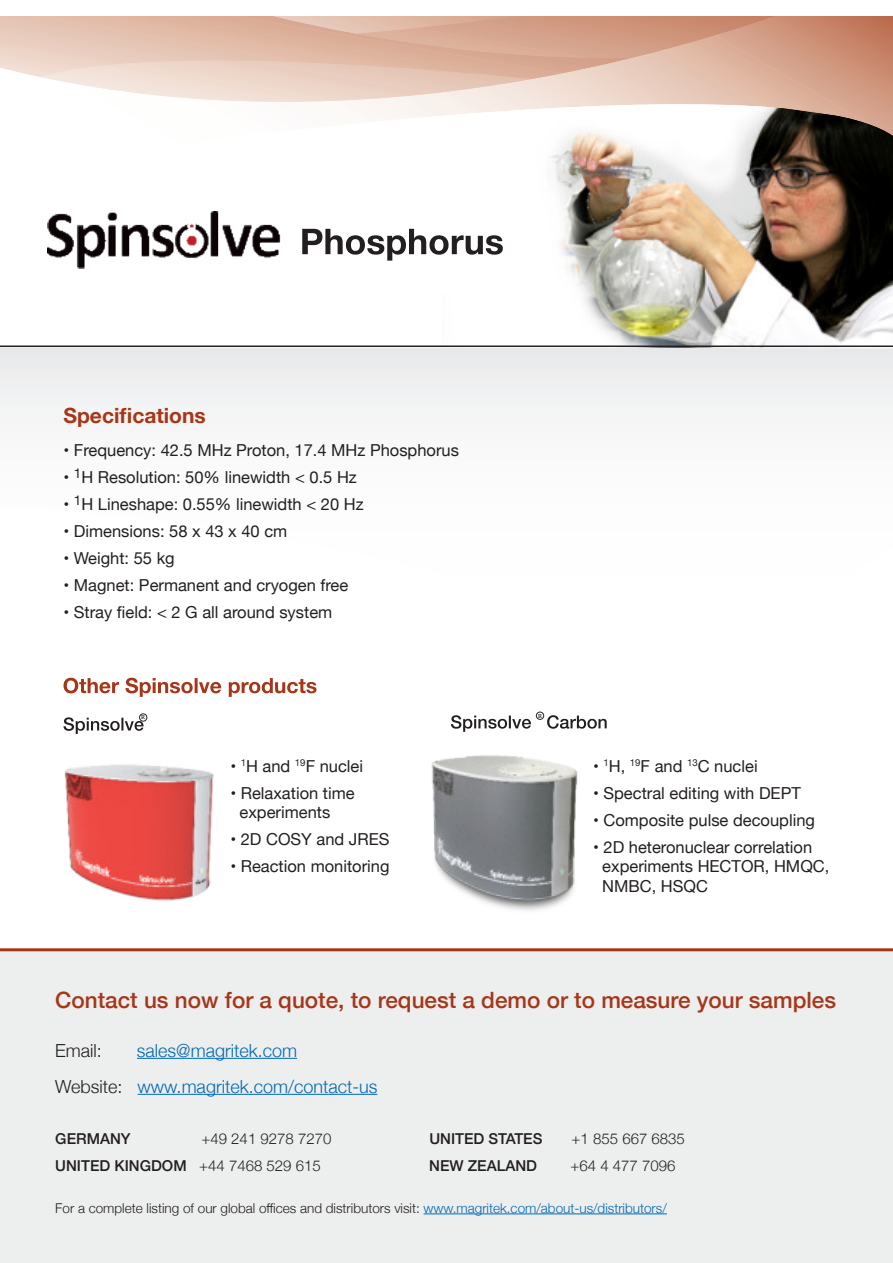
<style>
.page{position:relative;width:893px;height:1263px;background:#fff}
.page>*{position:absolute;margin:0;border:0;box-sizing:border-box;transform-origin:0 0}
.t1{font:500 22.5px "Helvetica Neue";color:#a73619}
.t2{font:700 21px "Helvetica Neue";color:#a73619}
.t3{font:300 18px/36px "Helvetica Neue";color:#0168b5;text-align:center}
.t4{font:300 18px "Helvetica Neue";color:#231f20}
.t5{font:16.5px/19.8px "Helvetica Neue";color:#231f20}
.t6{font:500 15px "Helvetica Neue";color:#231f20}
.t7{font:300 15px "Helvetica Neue";color:#231f20}
.t8{font:300 13.5px "Helvetica Neue";color:#231f20}
.t9{font:8.7px "Minion Pro";color:#231f20}
.s1{color:#231f20}
.s2{font-weight:300}
.s3{color:#0168b5}
</style>
<div class="page">
<div style="left:0;top:950px;width:893px;height:313px;background:#edeeee"></div>
<hr style="left:0;top:948px;width:893px;height:3px;background:#a73619">
<hr style="left:137px;top:1058px;width:160px;height:1px;background:#0168b5">
<hr style="left:138px;top:1094px;width:239px;height:1px;background:#0168b5">
<hr style="left:424px;top:1213px;width:243px;height:1px;background:#0168b5">
<div style="left:0;top:347px;width:893px;height:70px;background:#efeff0"></div>
<svg style="left:64px;top:717px;width:80px;height:17px"></svg>
<svg style="left:451px;top:715px;width:156px;height:17px"></svg>
<img style="left:442px;top:168px;width:451px;height:180px">
<img style="left:47px;top:212px;width:234px;height:56px">
<svg style="left:64px;top:678px;width:252px;height:19px"></svg>
<img style="left:64px;top:764px;width:150px;height:137px">
<img style="left:431px;top:755px;width:147px;height:156px">
<div style="left:139px;top:713px;width:8px;height:8px;border:1px solid #282526;border-radius:50%"></div>
<div style="left:536px;top:712px;width:8px;height:8px;border:1px solid #282526;border-radius:50%"></div>
<svg style="left:302px;top:229px;width:201px;height:32px"></svg>
<svg style="left:0;top:16px;width:893px;height:152px"></svg>
<hr style="left:0;top:345px;width:893px;height:2px;background:#231f20">
<p class="t2" style="left:64px;top:399px;width:144px">Specifications</p>
<p class="t5" style="left:64px;top:441px;width:397px">• Frequency: 42.5 MHz Proton, 17.4 MHz Phosphorus</p>
<p class="t5" style="left:64px;top:468px;width:295px">• <sup>1</sup>H Resolution: 50% linewidth &lt; 0.5 Hz</p>
<p class="t5" style="left:64px;top:495px;width:302px">• <sup>1</sup>H Lineshape: 0.55% linewidth &lt; 20 Hz</p>
<p class="t5" style="left:64px;top:522px;width:225px">• Dimensions: 58 x 43 x 40 cm</p>
<p class="t5" style="left:64px;top:549px;width:113px">• Weight: 55 kg</p>
<p class="t5" style="left:64px;top:576px;width:286px">• Magnet: Permanent and cryogen free</p>
<p class="t5" style="left:64px;top:603px;width:270px">• Stray field: &lt; 2 G all around system</p>
<p class="t9" style="left:141px;top:711px;width:6px">R</p>
<p class="t9" style="left:538px;top:709px;width:6px">R</p>
<p class="t5" style="left:230px;top:757px;width:134px">• <sup>1</sup>H and <sup>19</sup>F nuclei</p>
<p class="t5" style="left:240px;top:784px;width:117px;text-indent:-9px">• Relaxation time experiments</p>
<p class="t5" style="left:230px;top:831px;width:161px">• 2D COSY and JRES</p>
<p class="t5" style="left:230px;top:858px;width:161px">• Reaction monitoring</p>
<p class="t5" style="left:593px;top:757px;width:166px">• <sup>1</sup>H, <sup>19</sup>F and <sup>13</sup>C nuclei</p>
<p class="t5" style="left:593px;top:784px;width:209px">• Spectral editing with DEPT</p>
<p class="t5" style="left:593px;top:811px;width:223px">• Composite pulse decoupling</p>
<p class="t5" style="left:602px;top:838px;width:229px;text-indent:-9px">• 2D heteronuclear correlation experiments HECTOR, HMQC,<br>NMBC, HSQC</p>
<h1 class="t1" style="left:55px;top:991px;width:782px">Contact us now for a quote, to request a demo or to measure your samples</h1>
<p class="t4" style="left:55px;top:1043px;width:48px">Email:</p>
<p class="t3" style="left:55px;top:1034px;width:324px">sales@magritek.com<br><span class="s1">Website:</span> www.magritek.com/contact-us</p>
<p class="t6" style="left:55px;top:1132px;width:77px">GERMANY</p>
<p class="t7" style="left:201px;top:1132px;width:131px">+49 241 9278 7270</p>
<p class="t6" style="left:429px;top:1132px;width:115px">UNITED STATES</p>
<p class="t7" style="left:572px;top:1132px;width:115px">+1 855 667 6835</p>
<p class="t6" style="left:55px;top:1159px;width:267px">UNITED KINGDOM <span class="s2">+44 7468 529 615</span></p>
<p class="t6" style="left:429px;top:1159px;width:109px">NEW ZEALAND</p>
<p class="t7" style="left:570px;top:1159px;width:106px">+64 4 477 7096</p>
<p class="t8" style="left:55px;top:1197px;width:613px">For a complete listing of our global offices and distributors visit: <span class="s3">www.magritek.com/about-us/distributors/</span></p>
</div>
